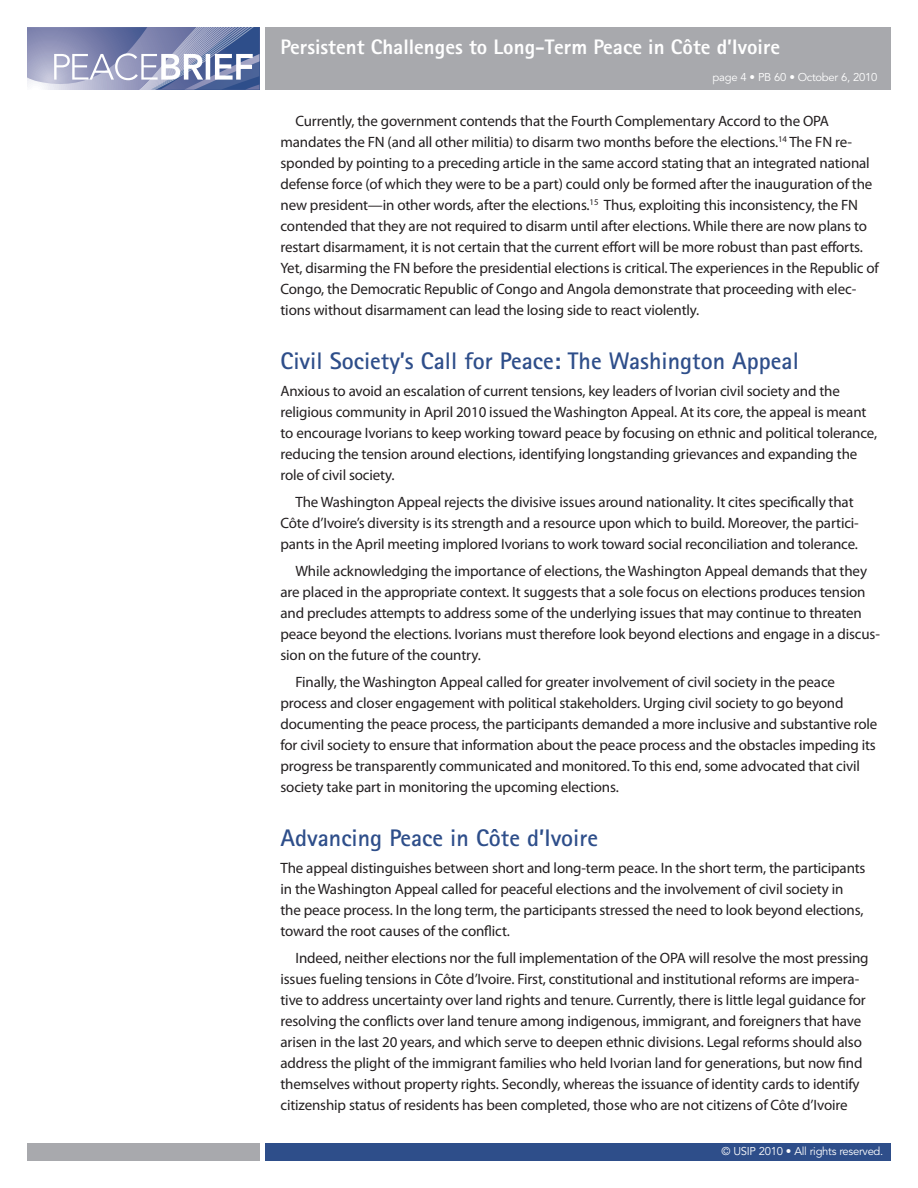
<style>
.page{position:relative;width:918px;height:1188px;background:#fff}
.page>*{position:absolute;margin:0;border:0;box-sizing:border-box;transform-origin:0 0}
.t1{font:700 24px "Rotis Sans Serif";color:#2e4e8a}
.t2{font:800 21px "Rotis Sans Serif";color:#fff}
.t3{font:15px/21px "Myriad Pro";letter-spacing:-.01em;color:#231f20}
.t4{font:11.25px "Avenir LT Std";letter-spacing:-.025em;color:#fff}
</style>
<div class="page">
<div style="left:265px;top:1143px;width:626px;height:18px;background:#2e4e8a"></div>
<div style="left:27px;top:1143px;width:233px;height:18px;background:#a8a9ad"></div>
<div style="left:265px;top:27px;width:626px;height:63px;background:#a8a9ad"></div>
<svg style="left:27px;top:27px;width:233px;height:63px;background:#9199bc"></svg>
<h2 class="t2" style="left:280px;top:34px;width:501px">Persistent Challenges to Long-Term Peace in Côte d’Ivoire</h2>
<p class="t4" style="left:713px;top:71px;width:166px">page 4 • PB 60 • October 6, 2010</p>
<p class="t3" style="left:280px;top:110px;width:600px;text-indent:15px">Currently, the government contends that the Fourth Complementary Accord to the OPA mandates the FN (and all other militia) to disarm two months before the elections.<sup>14</sup> The FN re&shy;sponded by pointing to a preceding article in the same accord stating that an integrated national defense force (of which they were to be a part) could only be formed after the inauguration of the new president—in other words, after the elections.<sup>15</sup> Thus, exploiting this inconsistency, the FN contended that they are not required to disarm until after elections. While there are now plans to restart disarmament, it is not certain that the current effort will be more robust than past efforts.<br>Yet, disarming the FN before the presidential elections is critical. The experiences in the Republic of Congo, the Democratic Republic of Congo and Angola demonstrate that proceeding with elec&shy;tions without disarmament can lead the losing side to react violently.</p>
<h1 class="t1" style="left:280px;top:346px;width:520px">Civil Society’s Call for Peace: The Washington Appeal</h1>
<p class="t3" style="left:280px;top:380px;width:598px">Anxious to avoid an escalation of current tensions, key leaders of Ivorian civil society and the religious community in April 2010 issued the Washington Appeal. At its core, the appeal is meant to encourage Ivorians to keep working toward peace by focusing on ethnic and political tolerance, reducing the tension around elections, identifying longstanding grievances and expanding the role of civil society.</p>
<p class="t3" style="left:280px;top:491px;width:580px;text-indent:15px">The Washington Appeal rejects the divisive issues around nationality. It cites specifically that<br>Côte d’Ivoire’s diversity is its strength and a resource upon which to build. Moreover, the partici&shy;pants in the April meeting implored Ivorians to work toward social reconciliation and tolerance.</p>
<p class="t3" style="left:280px;top:560px;width:601px;text-indent:15px">While acknowledging the importance of elections, the Washington Appeal demands that they are placed in the appropriate context. It suggests that a sole focus on elections produces tension and precludes attempts to address some of the underlying issues that may continue to threaten peace beyond the elections. Ivorians must therefore look beyond elections and engage in a discus&shy;sion on the future of the country.</p>
<p class="t3" style="left:280px;top:671px;width:598px;text-indent:15px">Finally, the Washington Appeal called for greater involvement of civil society in the peace process and closer engagement with political stakeholders. Urging civil society to go beyond documenting the peace process, the participants demanded a more inclusive and substantive role for civil society to ensure that information about the peace process and the obstacles impeding its progress be transparently communicated and monitored. To this end, some advocated that civil society take part in monitoring the upcoming elections.</p>
<h1 class="t1" style="left:280px;top:823px;width:319px">Advancing Peace in Côte d’Ivoire</h1>
<p class="t3" style="left:280px;top:857px;width:587px">The appeal distinguishes between short and long-term peace. In the short term, the participants in the Washington Appeal called for peaceful elections and the involvement of civil society in the peace process. In the long term, the participants stressed the need to look beyond elections, toward the root causes of the conflict.</p>
<p class="t3" style="left:280px;top:947px;width:590px;text-indent:15px">Indeed, neither elections nor the full implementation of the OPA will resolve the most pressing issues fueling tensions in Côte d’Ivoire. First, constitutional and institutional reforms are impera&shy;tive to address uncertainty over land rights and tenure. Currently, there is little legal guidance for resolving the conflicts over land tenure among indigenous, immigrant, and foreigners that have arisen in the last 20 years, and which serve to deepen ethnic divisions. Legal reforms should also address the plight of the immigrant families who held Ivorian land for generations, but now find themselves without property rights. Secondly, whereas the issuance of identity cards to identify citizenship status of residents has been completed, those who are not citizens of Côte d’Ivoire</p>
<p class="t4" style="left:722px;top:1145px;width:163px">© USIP 2010 • All rights reserved.</p>
</div>
